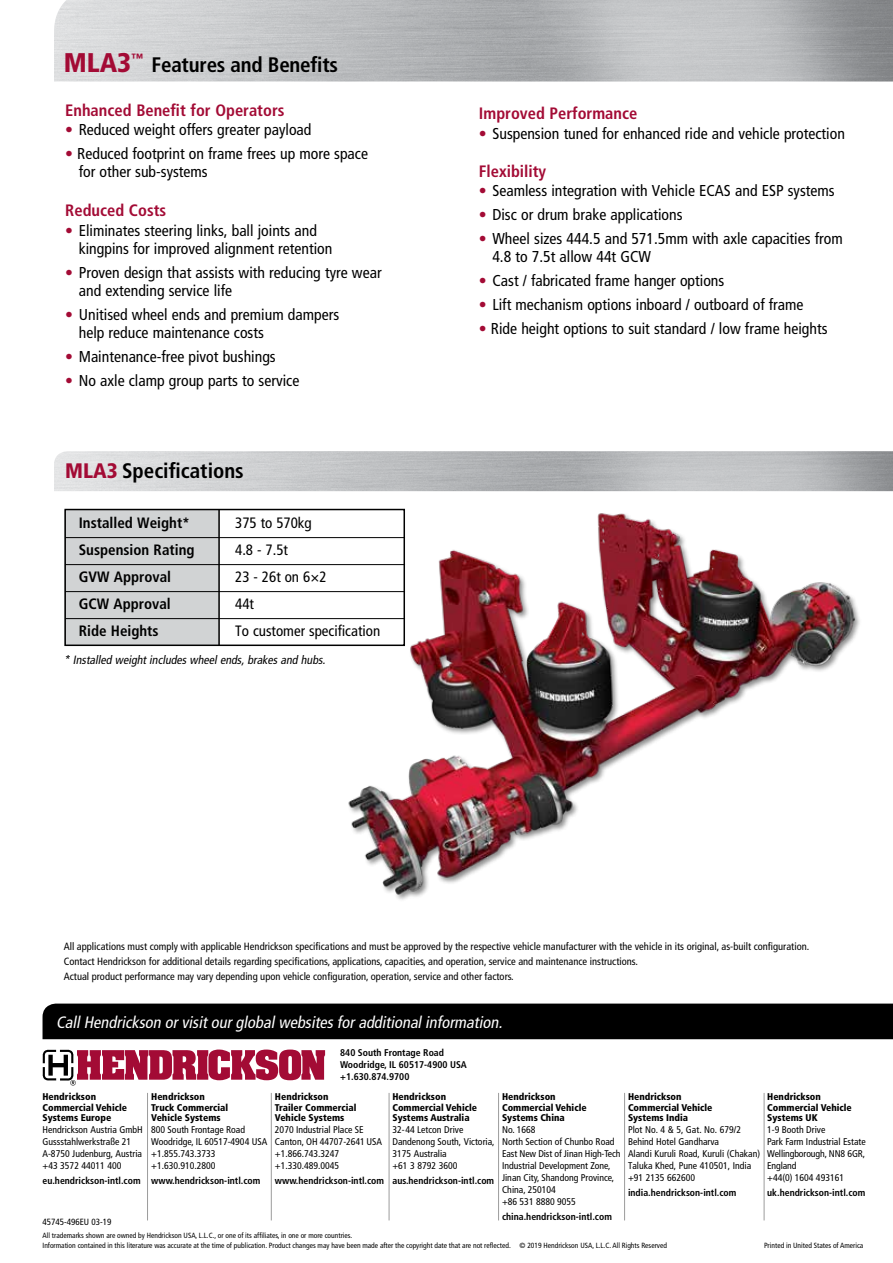
<style>
.page{position:relative;width:893px;height:1263px;background:#fff}
.page>*{position:absolute;margin:0;border:0;box-sizing:border-box;transform-origin:0 0}
.t1{font:900 condensed 27px "Frutiger LT Std";color:#a30b35}
.t2{font:700 condensed 21px "Frutiger LT Std";letter-spacing:-.01em;color:#000}
.t3{font:700 condensed 16.5px "Frutiger LT Std";color:#a30b35}
.t4{font:italic condensed 16.5px "Frutiger LT Std";color:#fff}
.t5{font:condensed 15.75px/18px "Frutiger LT Std";color:#000}
.t6{font:700 condensed 15px "Frutiger LT Std";color:#000}
.t7{font:condensed 15px "Frutiger LT Std";color:#000}
.t8{font:italic condensed 12px "Frutiger LT Std";color:#000}
.t9{font:900 condensed 12px "Frutiger LT Std";color:#a30b35}
.t10{font:condensed 10.5px/15px "Frutiger LT Std";color:#000}
.t11{font:condensed 9.75px/12px "Frutiger LT Std";color:#000}
.t12{font:900 condensed 9.75px/10.5px "Frutiger LT Std";color:#000}
.t13{font:700 condensed 9.75px/12px "Frutiger LT Std";color:#000}
.t14{font:condensed 9px "Frutiger LT Std";color:#000}
.t15{font:condensed 7.5px "Frutiger LT Std";color:#000}
.s1{color:#a30b35}
.s2{font-weight:900;color:#a30b35}
</style>
<div class="page">
<div style="left:64px;top:510px;width:155px;height:136px;background:#d1d3d4"></div>
<div style="left:64px;top:509px;width:341px;height:137px;border:2px solid #000"></div>
<hr style="left:65px;top:537px;width:340px;height:1px;background:#000">
<hr style="left:65px;top:564px;width:340px;height:1px;background:#000">
<hr style="left:65px;top:591px;width:340px;height:1px;background:#000">
<hr style="left:65px;top:618px;width:340px;height:1px;background:#000">
<hr style="left:218px;top:509px;width:2px;height:137px;background:#000">
<img style="left:341px;top:510px;width:516px;height:387px">
<svg style="left:43px;top:1049px;width:282px;height:36px"></svg>
<hr style="left:389px;top:1093px;width:1px;height:127px;background:#000">
<hr style="left:498px;top:1093px;width:1px;height:127px;background:#000">
<hr style="left:624px;top:1093px;width:1px;height:127px;background:#000">
<hr style="left:764px;top:1093px;width:1px;height:127px;background:#000">
<hr style="left:271px;top:1093px;width:1px;height:127px;background:#000">
<hr style="left:147px;top:1093px;width:1px;height:127px;background:#000">
<div style="left:43px;top:1003px;width:850px;height:36px;background:#000"></div>
<h1 class="t1" style="left:64px;top:47px;width:69px">MLA3</h1>
<p class="t9" style="left:131px;top:50px;width:13px">™</p>
<h2 class="t2" style="left:152px;top:52px;width:188px">Features and Benefits</h2>
<p class="t3" style="left:65px;top:100px;width:221px">Enhanced Benefit for Operators</p>
<p class="t5" style="left:65px;top:121px;width:248px"><span class="s1">•</span> Reduced weight offers greater payload</p>
<p class="t5" style="left:79px;top:145px;width:291px;text-indent:-13px"><span class="s1">•</span> Reduced footprint on frame frees up more space for other sub-systems</p>
<p class="t3" style="left:65px;top:201px;width:102px">Reduced Costs</p>
<p class="t5" style="left:79px;top:222px;width:255px;text-indent:-13px"><span class="s1">•</span> Eliminates steering links, ball joints and kingpins for improved alignment retention</p>
<p class="t5" style="left:79px;top:264px;width:304px;text-indent:-13px"><span class="s1">•</span> Proven design that assists with reducing tyre wear and extending service life</p>
<p class="t5" style="left:79px;top:306px;width:262px;text-indent:-13px"><span class="s1">•</span> Unitised wheel ends and premium dampers help reduce maintenance costs</p>
<p class="t5" style="left:65px;top:348px;width:212px"><span class="s1">•</span> Maintenance-free pivot bushings</p>
<p class="t5" style="left:65px;top:372px;width:236px"><span class="s1">•</span> No axle clamp group parts to service</p>
<h2 class="t2" style="left:65px;top:458px;width:180px"><span class="s2">MLA3</span> Specifications</h2>
<p class="t6" style="left:79px;top:514px;width:113px">Installed Weight*</p>
<p class="t7" style="left:235px;top:514px;width:78px">375 to 570kg</p>
<p class="t6" style="left:79px;top:541px;width:117px">Suspension Rating</p>
<p class="t7" style="left:235px;top:541px;width:54px">4.8 - 7.5t</p>
<p class="t6" style="left:79px;top:568px;width:94px">GVW Approval</p>
<p class="t7" style="left:235px;top:568px;width:93px">23 - 26t on 6×2</p>
<p class="t6" style="left:79px;top:595px;width:94px">GCW Approval</p>
<p class="t7" style="left:235px;top:595px;width:20px">44t</p>
<p class="t6" style="left:79px;top:622px;width:81px">Ride Heights</p>
<p class="t7" style="left:235px;top:622px;width:147px">To customer specification</p>
<p class="t8" style="left:64px;top:653px;width:266px">* Installed weightincludeswheelends,brakesand hubs.</p>
<p class="t3" style="left:479px;top:104px;width:160px">Improved Performance</p>
<p class="t5" style="left:479px;top:124px;width:368px"><span class="s1">•</span> Suspension tuned for enhanced ride and vehicle protection</p>
<p class="t3" style="left:479px;top:161px;width:69px">Flexibility</p>
<p class="t5" style="left:479px;top:182px;width:357px"><span class="s1">•</span> Seamless integration with Vehicle ECAS and ESP systems</p>
<p class="t5" style="left:479px;top:206px;width:205px"><span class="s1">•</span> Disc or drum brake applications</p>
<p class="t5" style="left:492px;top:230px;width:352px;text-indent:-13px"><span class="s1">•</span> Wheel sizes 444.5 and 571.5mm with axle capacities from<br>4.8 to 7.5t allow 44t GCW</p>
<p class="t5" style="left:479px;top:272px;width:247px"><span class="s1">•</span> Cast / fabricated frame hanger options</p>
<p class="t5" style="left:479px;top:296px;width:326px"><span class="s1">•</span> Lift mechanism options inboard / outboard of frame</p>
<p class="t5" style="left:479px;top:320px;width:350px"><span class="s1">•</span> Ride height options to suit standard / low frame heights</p>
<p class="t10" style="left:64px;top:939px;width:747px">All applications must comply with applicable Hendrickson specifications and must be approved by the respective vehicle manufacturer with the vehicle in its original, as-built configuration.<br>Contact Hendrickson for additional details regarding specifications, applications, capacities, and operation, service and maintenance instructions.<br>Actual product performance may vary depending upon vehicle configuration, operation, service and other factors.</p>
<p class="t4" style="left:56px;top:1012px;width:451px">CallHendrickson orvisitourglobalwebsitesforadditionalinformation.</p>
<p class="t13" style="left:340px;top:1047px;width:128px">840 South Frontage Road<br>Woodridge, IL 60517-4900 USA +1.630.874.9700</p>
<p class="t12" style="left:151px;top:1091px;width:78px">Hendrickson<br>Truck Commercial<br>Vehicle Systems</p>
<p class="t11" style="left:151px;top:1124px;width:118px">800 South Frontage Road<br>Woodridge, IL 60517-4904 USA +1.855.743.3733 +1.630.910.2800</p>
<p class="t13" style="left:151px;top:1175px;width:111px">www.hendrickson-intl.com</p>
<p class="t12" style="left:502px;top:1091px;width:86px">Hendrickson<br>Commercial Vehicle<br>Systems China</p>
<p class="t11" style="left:502px;top:1124px;width:120px">No. 1668<br>North Section of Chunbo Road<br>East New Dist of Jinan High-Tech<br>Industrial Development Zone,<br>Jinan City, Shandong Province,<br>China, 250104<br>+86 531 8880 9055</p>
<p class="t13" style="left:502px;top:1211px;width:111px">china.hendrickson-intl.com</p>
<p class="t12" style="left:275px;top:1091px;width:83px">Hendrickson<br>Trailer Commercial<br>Vehicle Systems</p>
<p class="t11" style="left:275px;top:1124px;width:109px">2070 Industrial Place SE<br>Canton, OH 44707-2641 USA +1.866.743.3247 +1.330.489.0045</p>
<p class="t13" style="left:275px;top:1175px;width:111px">www.hendrickson-intl.com</p>
<p class="t12" style="left:392px;top:1091px;width:86px">Hendrickson<br>Commercial Vehicle<br>Systems Australia</p>
<p class="t11" style="left:392px;top:1124px;width:104px">32-44 Letcon Drive<br>Dandenong South, Victoria,<br>3175 Australia<br>+61 3 8792 3600</p>
<p class="t13" style="left:392px;top:1175px;width:103px">aus.hendrickson-intl.com</p>
<p class="t12" style="left:628px;top:1091px;width:86px">Hendrickson<br>Commercial Vehicle<br>Systems India</p>
<p class="t11" style="left:628px;top:1124px;width:134px">Plot No. 4 &amp; 5, Gat. No. 679/2<br>Behind Hotel Gandharva<br>Alandi Kuruli Road, Kuruli (Chakan)<br>Taluka Khed, Pune 410501, India +91 2135 662600</p>
<p class="t13" style="left:628px;top:1187px;width:110px">india.hendrickson-intl.com</p>
<p class="t12" style="left:43px;top:1091px;width:86px">Hendrickson<br>Commercial Vehicle<br>Systems Europe</p>
<p class="t11" style="left:43px;top:1124px;width:102px">Hendrickson Austria GmbH<br>Gussstahlwerkstraße 21<br>A-8750 Judenburg, Austria +43 3572 44011 400</p>
<p class="t13" style="left:43px;top:1175px;width:100px">eu.hendrickson-intl.com</p>
<p class="t12" style="left:767px;top:1091px;width:86px">Hendrickson<br>Commercial Vehicle<br>Systems UK</p>
<p class="t11" style="left:767px;top:1124px;width:100px">1-9 Booth Drive<br>Park Farm Industrial Estate<br>Wellingborough, NN8 6GR,<br>England<br>+44(0) 1604 493161</p>
<p class="t13" style="left:767px;top:1187px;width:100px">uk.hendrickson-intl.com</p>
<p class="t14" style="left:43px;top:1216px;width:70px">45745-496EU 03-19</p>
<p class="t15" style="left:43px;top:1241px;width:626px">Information contained in this literature was accurate at the time of publication. Product changes may have been made after the copyright date that are not reflected. © 2019 Hendrickson USA, L.L.C. All Rights Reserved</p>
<p class="t15" style="left:764px;top:1241px;width:101px">Printed in United States of America</p>
<p class="t15" style="left:43px;top:1231px;width:311px">All trademarks shown are owned by Hendrickson USA, L.L.C., or one of its affiliates, in one or more countries.</p>
</div>
